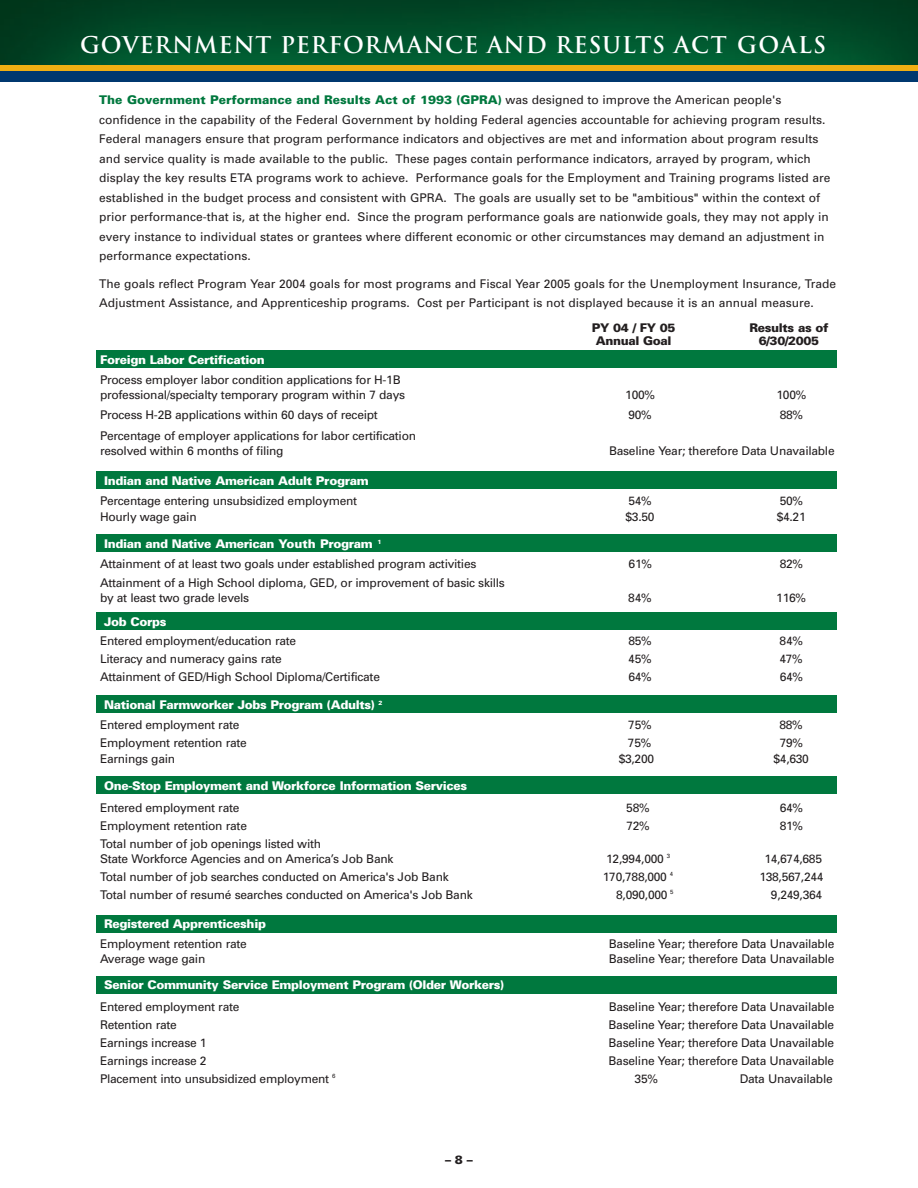
<style>
.page{position:relative;width:918px;height:1188px;background:#fff}
.page>*{position:absolute;margin:0;border:0;box-sizing:border-box;transform-origin:0 0}
.t1{font:700 22.5px "Trajan";letter-spacing:.035em;color:#fff}
.t2{font:12px/15px "Univers";letter-spacing:-.02em;color:#231f20}
.t3{font:12px/19.5px "Univers";color:#231f20}
.t4{font:900 12px/19.8px "Univers";letter-spacing:-.025em;color:#fff}
.t5{font:900 12px "Univers";letter-spacing:-.025em;color:#231f20}
.s1{font-weight:900;color:#00783e}
.s2{font-weight:900;color:#fff}
.s3{font-weight:400;color:#231f20}
</style>
<div class="page">
<div style="left:96px;top:915px;width:741px;height:18px;background:#00783e"></div>
<div style="left:96px;top:976px;width:741px;height:17px;background:#00783e"></div>
<img style="left:0;top:0;width:918px;height:65px">
<div style="left:96px;top:350px;width:741px;height:18px;background:#00783e"></div>
<div style="left:96px;top:534px;width:741px;height:18px;background:#00783e"></div>
<div style="left:96px;top:612px;width:741px;height:18px;background:#00783e"></div>
<div style="left:96px;top:695px;width:741px;height:18px;background:#00783e"></div>
<div style="left:96px;top:776px;width:741px;height:18px;background:#00783e"></div>
<div style="left:96px;top:472px;width:741px;height:17px;background:#00783e"></div>
<div style="left:0;top:69px;width:918px;height:13px;background:#00386f"></div>
<div style="left:0;top:65px;width:918px;height:5px;background:#f0af13"></div>
<h1 class="t1" style="left:80px;top:32px;width:748px">GOVERNMENT PERFORMANCE AND RESULTS ACT GOALS</h1>
<p class="t3" style="left:99px;top:91px;width:733px"><span class="s1">The Government Performance and Results Act of 1993 (GPRA)</span> was designed to improve the American people's confidence in the capability of the Federal Government by holding Federal agencies accountable for achieving program results.<br>Federal managers ensure that program performance indicators and objectives are met and information about program results and service quality is made available to the public. These pages contain performance indicators, arrayed by program, which display the key results ETA programs work to achieve. Performance goals for the Employment and Training programs listed are established in the budget process and consistent with GPRA. The goals are usually set to be "ambitious" within the context of prior performance-that is, at the higher end. Since the program performance goals are nationwide goals, they may not apply in every instance to individual states or grantees where different economic or other circumstances may demand an adjustment in performance expectations.</p>
<p class="t3" style="left:99px;top:275px;width:738px">The goals reflect Program Year 2004 goals for most programs and Fiscal Year 2005 goals for the Unemployment Insurance, Trade<br>Adjustment Assistance, and Apprenticeship programs. Cost per Participant is not displayed because it is an annual measure.</p>
<p class="t4" style="left:100px;top:351px;width:166px">Foreign Labor Certification</p>
<p class="t2" style="left:100px;top:373px;width:307px">Process employer labor condition applications for H-1B professional/specialty temporary program within 7 days</p>
<p class="t5" style="left:592px;top:323px;width:85px">PY 04 / FY 05</p>
<p class="t5" style="left:750px;top:323px;width:80px">Results as of</p>
<p class="t5" style="left:596px;top:337px;width:77px">Annual Goal</p>
<p class="t5" style="left:759px;top:337px;width:62px">6/30/2005</p>
<p class="t2" style="left:625px;top:388px;width:31px">100%</p>
<p class="t2" style="left:777px;top:388px;width:31px">100%</p>
<p class="t2" style="left:100px;top:409px;width:279px">Process H-2B applications within 60 days of receipt</p>
<p class="t2" style="left:629px;top:409px;width:25px">90%</p>
<p class="t2" style="left:780px;top:409px;width:25px">88%</p>
<p class="t2" style="left:100px;top:429px;width:318px">Percentage of employer applications for labor certification resolved within 6 months of filing</p>
<p class="t2" style="left:609px;top:444px;width:227px">Baseline Year; therefore Data Unavailable</p>
<p class="t4" style="left:104px;top:472px;width:266px">Indian and Native American Adult Program</p>
<p class="t2" style="left:100px;top:494px;width:259px">Percentage entering unsubsidized employment</p>
<p class="t2" style="left:628px;top:494px;width:25px">54%</p>
<p class="t2" style="left:780px;top:494px;width:25px">50%</p>
<p class="t2" style="left:100px;top:510px;width:98px">Hourly wage gain</p>
<p class="t2" style="left:626px;top:510px;width:30px">$3.50</p>
<p class="t2" style="left:777px;top:510px;width:30px">$4.21</p>
<p class="t2" style="left:100px;top:535px;width:378px;line-height:19.5px;text-indent:4px"><span class="s2">Indian and Native American Youth Program</span> <sup>1<br></sup>Attainment of at least two goals under established program activities</p>
<p class="t2" style="left:629px;top:557px;width:25px">61%</p>
<p class="t2" style="left:780px;top:557px;width:25px">82%</p>
<p class="t2" style="left:100px;top:576px;width:406px">Attainment of a High School diploma, GED, or improvement of basic skills by at least two grade levels</p>
<p class="t2" style="left:628px;top:591px;width:25px">84%</p>
<p class="t2" style="left:776px;top:591px;width:31px">116%</p>
<p class="t4" style="left:104px;top:613px;width:64px">Job Corps</p>
<p class="t2" style="left:100px;top:635px;width:198px">Entered employment/education rate</p>
<p class="t2" style="left:628px;top:635px;width:25px">85%</p>
<p class="t2" style="left:780px;top:635px;width:25px">84%</p>
<p class="t2" style="left:100px;top:652px;width:183px">Literacy and numeracy gains rate</p>
<p class="t2" style="left:628px;top:652px;width:25px">45%</p>
<p class="t2" style="left:779px;top:652px;width:25px">47%</p>
<p class="t2" style="left:100px;top:670px;width:282px">Attainment of GED/High School Diploma/Certificate</p>
<p class="t2" style="left:629px;top:670px;width:25px">64%</p>
<p class="t2" style="left:780px;top:670px;width:25px">64%</p>
<p class="t4" style="left:100px;top:696px;width:284px;text-indent:4px">National Farmworker Jobs Program (Adults) <sup>2<br></sup><span class="s3">Entered employment rate</span></p>
<p class="t2" style="left:628px;top:718px;width:25px">75%</p>
<p class="t2" style="left:779px;top:718px;width:25px">88%</p>
<p class="t2" style="left:100px;top:736px;width:148px">Employment retention rate</p>
<p class="t2" style="left:628px;top:736px;width:25px">75%</p>
<p class="t2" style="left:780px;top:736px;width:25px">79%</p>
<p class="t2" style="left:100px;top:752px;width:77px">Earnings gain</p>
<p class="t2" style="left:619px;top:752px;width:37px">$3,200</p>
<p class="t2" style="left:774px;top:752px;width:37px">$4,630</p>
<p class="t4" style="left:104px;top:777px;width:365px">One-Stop Employment and Workforce Information Services</p>
<p class="t2" style="left:100px;top:801px;width:141px">Entered employment rate</p>
<p class="t2" style="left:626px;top:801px;width:25px">58%</p>
<p class="t2" style="left:780px;top:801px;width:25px">64%</p>
<p class="t2" style="left:100px;top:819px;width:149px">Employment retention rate</p>
<p class="t2" style="left:626px;top:819px;width:25px">72%</p>
<p class="t2" style="left:780px;top:819px;width:25px">81%</p>
<p class="t2" style="left:100px;top:837px;width:295px">Total number of job openings listed with<br>State Workforce Agencies and on America’s Job Bank</p>
<p class="t2" style="left:606px;top:852px;width:65px">12,994,000 <sup>3</sup></p>
<p class="t2" style="left:764px;top:852px;width:59px">14,674,685</p>
<p class="t2" style="left:100px;top:870px;width:350px">Total number of job searches conducted on America's Job Bank</p>
<p class="t2" style="left:603px;top:870px;width:72px">170,788,000 <sup>4</sup></p>
<p class="t2" style="left:759px;top:870px;width:66px">138,567,244</p>
<p class="t2" style="left:100px;top:888px;width:374px">Total number of resumé searches conducted on America's Job Bank</p>
<p class="t2" style="left:616px;top:888px;width:59px">8,090,000 <sup>5</sup></p>
<p class="t2" style="left:771px;top:888px;width:53px">9,249,364</p>
<p class="t4" style="left:104px;top:915px;width:163px">Registered Apprenticeship</p>
<p class="t2" style="left:100px;top:937px;width:148px">Employment retention rate</p>
<p class="t2" style="left:609px;top:937px;width:227px">Baseline Year; therefore Data Unavailable</p>
<p class="t2" style="left:100px;top:952px;width:107px">Average wage gain</p>
<p class="t2" style="left:609px;top:952px;width:227px">Baseline Year; therefore Data Unavailable</p>
<p class="t4" style="left:104px;top:976px;width:401px">Senior Community Service Employment Program (Older Workers)</p>
<p class="t2" style="left:100px;top:1000px;width:141px">Entered employment rate</p>
<p class="t2" style="left:609px;top:1000px;width:227px">Baseline Year; therefore Data Unavailable</p>
<p class="t2" style="left:100px;top:1018px;width:78px">Retention rate</p>
<p class="t2" style="left:609px;top:1018px;width:227px">Baseline Year; therefore Data Unavailable</p>
<p class="t2" style="left:100px;top:1036px;width:108px">Earnings increase 1</p>
<p class="t2" style="left:609px;top:1036px;width:227px">Baseline Year; therefore Data Unavailable</p>
<p class="t2" style="left:100px;top:1054px;width:108px">Earnings increase 2</p>
<p class="t2" style="left:609px;top:1054px;width:227px">Baseline Year; therefore Data Unavailable</p>
<p class="t2" style="left:100px;top:1072px;width:237px">Placement into unsubsidized employment <sup>6</sup></p>
<p class="t2" style="left:635px;top:1072px;width:25px">35%</p>
<p class="t2" style="left:740px;top:1072px;width:95px">Data Unavailable</p>
<p class="t5" style="left:445px;top:1155px;width:29px">–8–</p>
</div>
